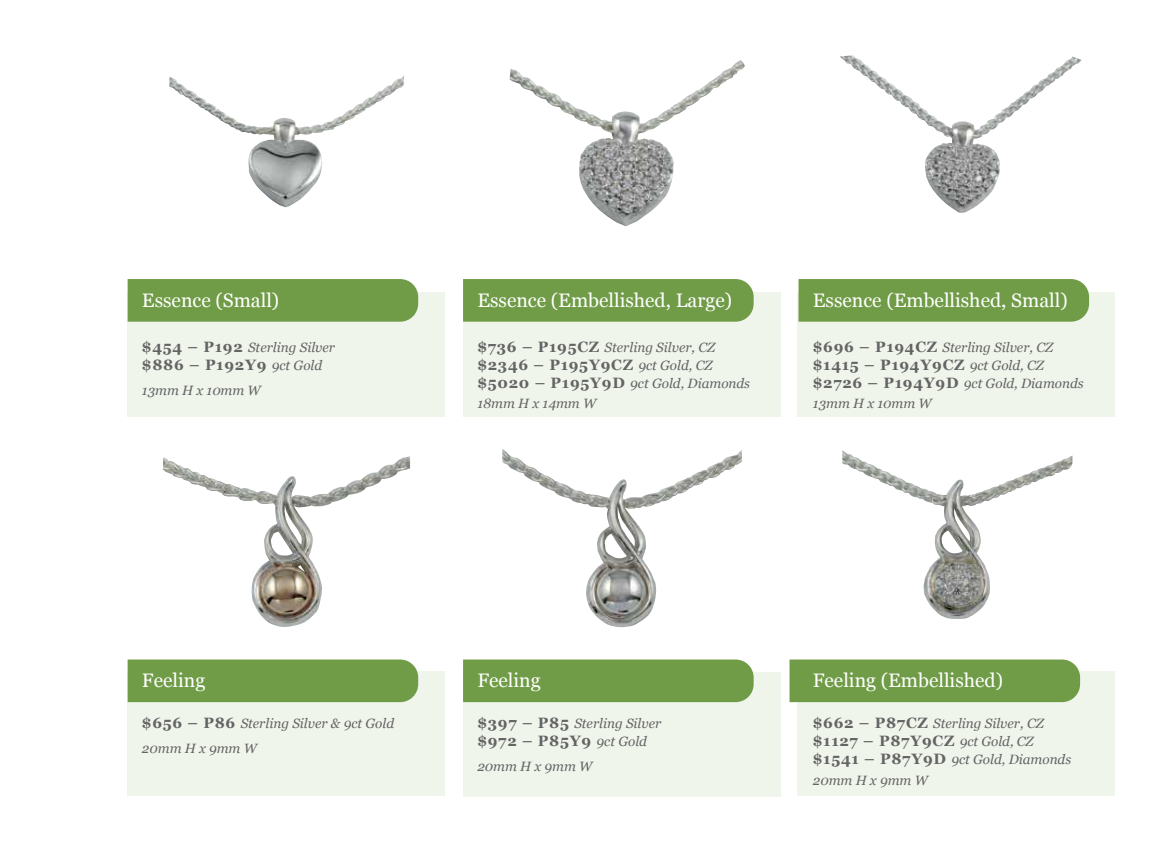
<style>
.page{position:relative;width:1170px;height:851px;background:#fff}
.page>*{position:absolute;margin:0;border:0;box-sizing:border-box;transform-origin:0 0}
.t1{font:19.5px "Georgia";color:#fff}
.t2{font:700 15px "Georgia";letter-spacing:.05em;color:#646464}
.t3{font:italic 13.5px/20.4px "Georgia";color:#646464}
.s1{font-weight:700;font-style:normal;font-size:15px}
.s2{font-weight:400;font-style:italic;font-size:13.5px}
</style>
<div class="page">
<div style="left:128px;top:671px;width:317px;height:125px;background:#f0f5ec"></div>
<svg style="left:128px;top:279px;width:290px;height:13px;background:#739e4a"></svg>
<svg style="left:128px;top:292px;width:317px;height:124px;background:#d4e1c8"></svg>
<div style="left:463px;top:292px;width:317px;height:125px;background:#f0f5ec"></div>
<div style="left:797px;top:292px;width:318px;height:124px;background:#f0f5ec"></div>
<div style="left:463px;top:672px;width:317px;height:124px;background:#f0f5ec"></div>
<div style="left:797px;top:671px;width:318px;height:125px;background:#f0f5ec"></div>
<div style="left:463px;top:279px;width:290px;height:42px;background:#709c47"></div>
<div style="left:798px;top:279px;width:290px;height:42px;background:#709c47"></div>
<div style="left:128px;top:659px;width:290px;height:43px;background:#709c47"></div>
<div style="left:463px;top:659px;width:290px;height:43px;background:#709c47"></div>
<div style="left:789px;top:659px;width:290px;height:43px;background:#709c47"></div>
<img style="left:169px;top:75px;width:235px;height:132px">
<img style="left:509px;top:60px;width:235px;height:166px">
<img style="left:840px;top:55px;width:241px;height:158px">
<img style="left:163px;top:456px;width:247px;height:171px">
<img style="left:502px;top:449px;width:239px;height:178px">
<img style="left:842px;top:450px;width:230px;height:169px">
<h1 class="t1" style="left:142px;top:285px;width:139px">Essence (Small)</h1>
<h1 class="t1" style="left:477px;top:285px;width:256px">Essence (Embellished, Large)</h1>
<h1 class="t1" style="left:812px;top:285px;width:256px">Essence (Embellished, Small)</h1>
<p class="t3" style="left:142px;top:336px;width:194px"><span class="s1">$454 – P192</span> Sterling Silver</p>
<p class="t2" style="left:142px;top:353px;width:182px">$886 – P192Y9 <span class="s2">9ct Gold</span></p>
<p class="t3" style="left:142px;top:379px;width:120px">13mm H x 10mm W</p>
<p class="t3" style="left:477px;top:336px;width:239px"><span class="s1">$736 – P195CZ</span> Sterling Silver, CZ</p>
<p class="t2" style="left:477px;top:353px;width:236px">$2346 – P195Y9CZ <span class="s2">9ct Gold, CZ</span></p>
<p class="t3" style="left:477px;top:372px;width:274px"><span class="s1">$5020 – P195Y9D</span> 9ct Gold, Diamonds<br>18mm H x 14mm W</p>
<p class="t3" style="left:812px;top:336px;width:242px"><span class="s1">$696 – P194CZ</span> Sterling Silver, CZ</p>
<p class="t2" style="left:812px;top:353px;width:232px">$1415 – P194Y9CZ <span class="s2">9ct Gold, CZ</span></p>
<p class="t3" style="left:812px;top:372px;width:272px"><span class="s1">$2726 – P194Y9D</span> 9ct Gold, Diamonds<br>13mm H x 10mm W</p>
<h1 class="t1" style="left:142px;top:666px;width:65px">Feeling</h1>
<h1 class="t1" style="left:477px;top:666px;width:65px">Feeling</h1>
<h1 class="t1" style="left:812px;top:666px;width:192px">Feeling (Embellished)</h1>
<p class="t3" style="left:812px;top:712px;width:232px"><span class="s1">$662 – P87CZ</span> Sterling Silver, CZ</p>
<p class="t2" style="left:812px;top:729px;width:222px">$1127 – P87Y9CZ <span class="s2">9ct Gold, CZ</span></p>
<p class="t3" style="left:812px;top:748px;width:260px"><span class="s1">$1541 – P87Y9D</span> 9ct Gold, Diamonds<br>20mm H x 9mm W</p>
<p class="t3" style="left:142px;top:710px;width:254px;line-height:24.8px"><span class="s1">$656 – P86</span> Sterling Silver &amp; 9ct Gold<br>20mm H x 9mm W</p>
<p class="t3" style="left:477px;top:712px;width:185px"><span class="s1">$397 – P85</span> Sterling Silver</p>
<p class="t2" style="left:477px;top:729px;width:171px">$972 – P85Y9 <span class="s2">9ct Gold</span></p>
<p class="t3" style="left:477px;top:755px;width:116px">20mm H x 9mm W</p>
</div>
